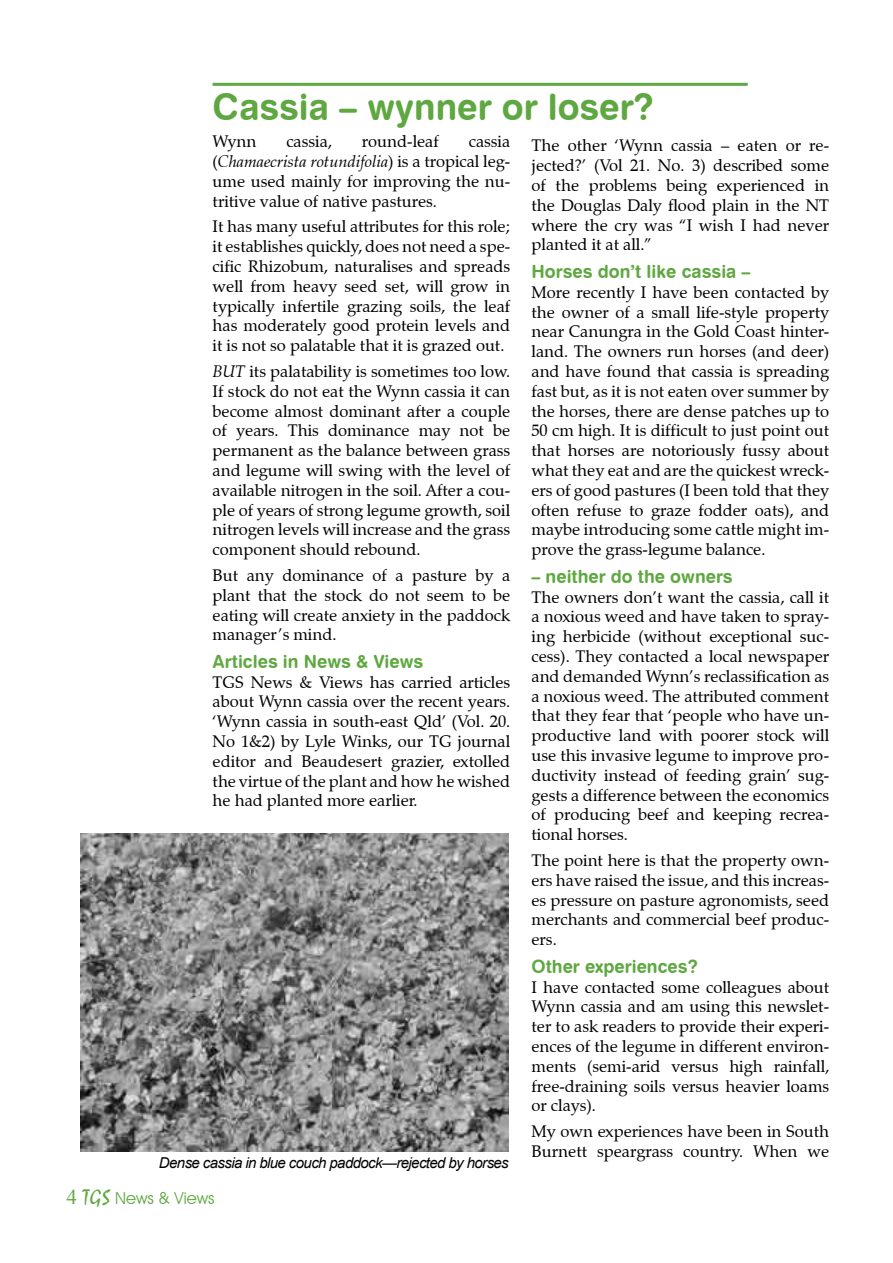
<style>
.page{position:relative;width:893px;height:1263px;background:#fff}
.page>*{position:absolute;margin:0;border:0;box-sizing:border-box;transform-origin:0 0}
.t1{font:36px "Swiss 721 BT Bold Rounded";color:#5fa841}
.t2{font:18px "Swiss 721 BT Bold Rounded";color:#5fa841}
.t3{font:16.5px/19.8px "Zapf Calligraphic 801 BT";color:#000;text-align:justify}
.t4{font:16.5px "Avant Garde IT Cby BT";color:#5fa841}
.t5{font:italic 15px "Arial";letter-spacing:-.04em;color:#000}
.s1{font-style:italic}
.s2{font-family:"Times New Roman";font-size:21px}
.s3{font-family:"Staccato 222 BT";font-size:21px}
</style>
<div class="page">
<hr style="left:213px;top:83px;width:535px;height:3px;background:#5fa841">
<img style="left:81px;top:833px;width:427px;height:318px">
<h1 class="t1" style="left:213px;top:84px;width:443px">Cassia – wynner or loser?</h1>
<p class="t3" style="left:213px;top:132px;width:45px">Wynn</p>
<p class="t3" style="left:286px;top:132px;width:47px">cassia,</p>
<p class="t3" style="left:362px;top:132px;width:78px">round-leaf</p>
<p class="t3" style="left:213px;top:132px;width:299px;text-indent:256px">cassia (<span class="s1">Chamaecrista rotundifolia</span>) is a tropical leg&shy;ume used mainly for improving the nu&shy;tritive value of native pastures.</p>
<p class="t3" style="left:213px;top:217px;width:299px">It has many useful attributes for this role; it establishes quickly, does not need a spe&shy;cific Rhizobum, naturalises and spreads well from heavy seed set, will grow in typically infertile grazing soils, the leaf has moderately good protein levels and it is not so palatable that it is grazed out.</p>
<p class="t3" style="left:213px;top:361px;width:299px"><span class="s1">BUT</span> its palatability is sometimes too low.<br>If stock do not eat the Wynn cassia it can become almost dominant after a couple of years. This dominance may not be permanent as the balance between grass and legume will swing with the level of available nitrogen in the soil. After a cou&shy;ple of years of strong legume growth, soil nitrogen levels will increase and the grass component should rebound.</p>
<p class="t3" style="left:213px;top:565px;width:299px">But any dominance of a pasture by a plant that the stock do not seem to be eating will create anxiety in the paddock manager’s mind.</p>
<p class="t2" style="left:213px;top:650px;width:212px">Articles in News &amp; Views</p>
<p class="t3" style="left:213px;top:672px;width:299px">TGS News &amp; Views has carried articles about Wynn cassia over the recent years. ‘Wynn cassia in south-east Qld’ (Vol. 20.<br>No 1&amp;2) by Lyle Winks, our TG journal editor and Beaudesert grazier, extolled the virtue of the plant and how he wished he had planted more earlier.</p>
<p class="t5" style="left:159px;top:1152px;width:351px">Dense cassia in blue couch paddock—rejected by horses</p>
<p class="t4" style="left:67px;top:1188px;width:150px"><span class="s2">4</span> <span class="s3">TGS</span> News &amp; Views</p>
<p class="t3" style="left:531px;top:136px;width:299px">The other ‘Wynn cassia – eaten or re&shy;jected?’ (Vol 21. No. 3) described some of the problems being experienced in the Douglas Daly flood plain in the NT where the cry was “I wish I had never planted it at all.”</p>
<p class="t2" style="left:531px;top:260px;width:220px">Horses don’t like cassia –</p>
<p class="t3" style="left:531px;top:282px;width:299px">More recently I have been contacted by the owner of a small life-style property near Canungra in the Gold Coast hinter&shy;land. The owners run horses (and deer) and have found that cassia is spreading fast but, as it is not eaten over summer by the horses, there are dense patches up to 50 cm high. It is difficult to just point out that horses are notoriously fussy about what they eat and are the quickest wreck&shy;ers of good pastures (I been told that they often refuse to graze fodder oats), and maybe introducing some cattle might im&shy;prove the grass-legume balance.</p>
<p class="t2" style="left:531px;top:565px;width:203px">– neither do the owners</p>
<p class="t3" style="left:531px;top:587px;width:299px">The owners don’t want the cassia, call it a noxious weed and have taken to spray&shy;ing herbicide (without exceptional suc&shy;cess). They contacted a local newspaper and demanded Wynn’s reclassification as a noxious weed. The attributed comment that they fear that ‘people who have un&shy;productive land with poorer stock will use this invasive legume to improve pro&shy;ductivity instead of feeding grain’ sug&shy;gests a difference between the economics of producing beef and keeping recrea&shy;tional horses.</p>
<p class="t3" style="left:531px;top:850px;width:299px">The point here is that the property own&shy;ers have raised the issue, and this increas&shy;es pressure on pasture agronomists, seed merchants and commercial beef produc&shy;ers.</p>
<p class="t2" style="left:531px;top:955px;width:168px">Other experiences?</p>
<p class="t3" style="left:531px;top:977px;width:299px">I have contacted some colleagues about Wynn cassia and am using this newslet&shy;ter to ask readers to provide their experi&shy;ences of the legume in different environ&shy;ments (semi-arid versus high rainfall, free-draining soils versus heavier loams or clays).</p>
<p class="t3" style="left:531px;top:1121px;width:299px">My own experiences have been in South<br>Burnett speargrass country. When we</p>
</div>
